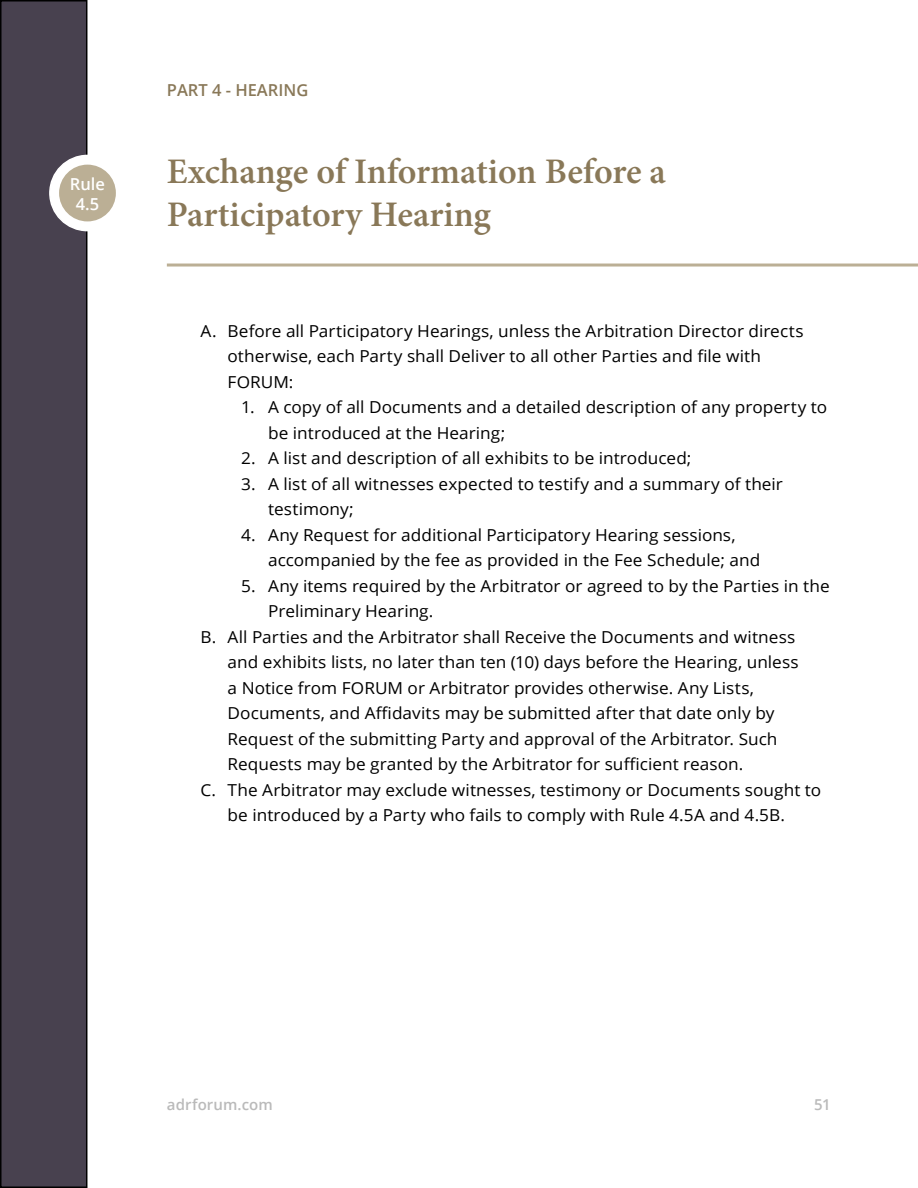
<style>
.page{position:relative;width:918px;height:1188px;background:#fff}
.page>*{position:absolute;margin:0;border:0;box-sizing:border-box;transform-origin:0 0}
.t1{font:600 36px/43.2px "Minion Pro";letter-spacing:-.005em;color:#897858}
.t2{font:16.5px/25.5px "Open Sans";color:#000;scale:1.04 1}
.t3{font:600 16.5px "Open Sans";color:#897858}
.t4{font:600 16.5px/19.8px "Open Sans";color:#fff;text-align:center}
.t5{font:600 15px "Open Sans";letter-spacing:.005em;color:#bababa}
</style>
<div class="page">
<div style="left:1px;top:1px;width:86px;height:1186px;background:#48414f"></div>
<div style="left:0;top:0;width:87px;height:1188px;border:2px solid #000"></div>
<div style="left:50px;top:155px;width:75px;height:76px;background:#fff;border-radius:50%"></div>
<div style="left:49px;top:155px;width:77px;height:76px;border:2px solid #fff;border-radius:50%"></div>
<div style="left:59px;top:165px;width:57px;height:56px;background:#bbaf95;border-radius:50%"></div>
<hr style="left:167px;top:264px;width:751px;height:3px;background:#bbaf95">
<p class="t4" style="left:70px;top:174px;width:37px">Rule<br>4.5</p>
<p class="t3" style="left:167px;top:79px;width:143px">PART 4 - HEARING</p>
<h1 class="t1" style="left:167px;top:150px;width:501px">Exchange of Information Before a<br>Participatory Hearing</h1>
<p class="t2" style="left:228px;top:318px;width:555px;text-indent:-27px">A. Before all Participatory Hearings, unless the Arbitration Director directs otherwise, each Party shall Deliver to all other Parties and file with<br>FORUM:</p>
<p class="t2" style="left:268px;top:394px;width:539px;text-indent:-27px">1. A copy of all Documents and a detailed description of any property to be introduced at the Hearing;</p>
<p class="t2" style="left:241px;top:445px;width:434px">2. A list and description of all exhibits to be introduced;</p>
<p class="t2" style="left:268px;top:471px;width:497px;text-indent:-27px">3. A list of all witnesses expected to testify and a summary of their testimony;</p>
<p class="t2" style="left:268px;top:522px;width:475px;text-indent:-27px">4. Any Request for additional Participatory Hearing sessions, accompanied by the fee as provided in the Fee Schedule; and</p>
<p class="t2" style="left:241px;top:573px;width:567px">5. Any items required by the Arbitrator or agreed to by the Parties in the</p>
<p class="t2" style="left:268px;top:598px;width:160px">Preliminary Hearing.</p>
<p class="t2" style="left:201px;top:624px;width:573px">B. All Parties and the Arbitrator shall Receive the Documents and witness</p>
<p class="t2" style="left:228px;top:649px;width:551px">and exhibits lists, no later than ten (10) days before the Hearing, unless</p>
<p class="t2" style="left:228px;top:675px;width:508px">a Notice from FORUM or Arbitrator provides otherwise. Any Lists,</p>
<p class="t2" style="left:228px;top:700px;width:527px">Documents, and Affidavits may be submitted after that date only by</p>
<p class="t2" style="left:228px;top:726px;width:530px">Request of the submitting Party and approval of the Arbitrator. Such</p>
<p class="t2" style="left:228px;top:751px;width:497px">Requests may be granted by the Arbitrator for sufficient reason.</p>
<p class="t2" style="left:201px;top:776px;width:598px">C. The Arbitrator may exclude witnesses, testimony or Documents sought to</p>
<p class="t2" style="left:228px;top:802px;width:538px">be introduced by a Party who fails to comply with Rule 4.5A and 4.5B.</p>
<p class="t5" style="left:167px;top:1094px;width:107px">adrforum.com</p>
<p class="t5" style="left:814px;top:1094px;width:18px">51</p>
</div>
